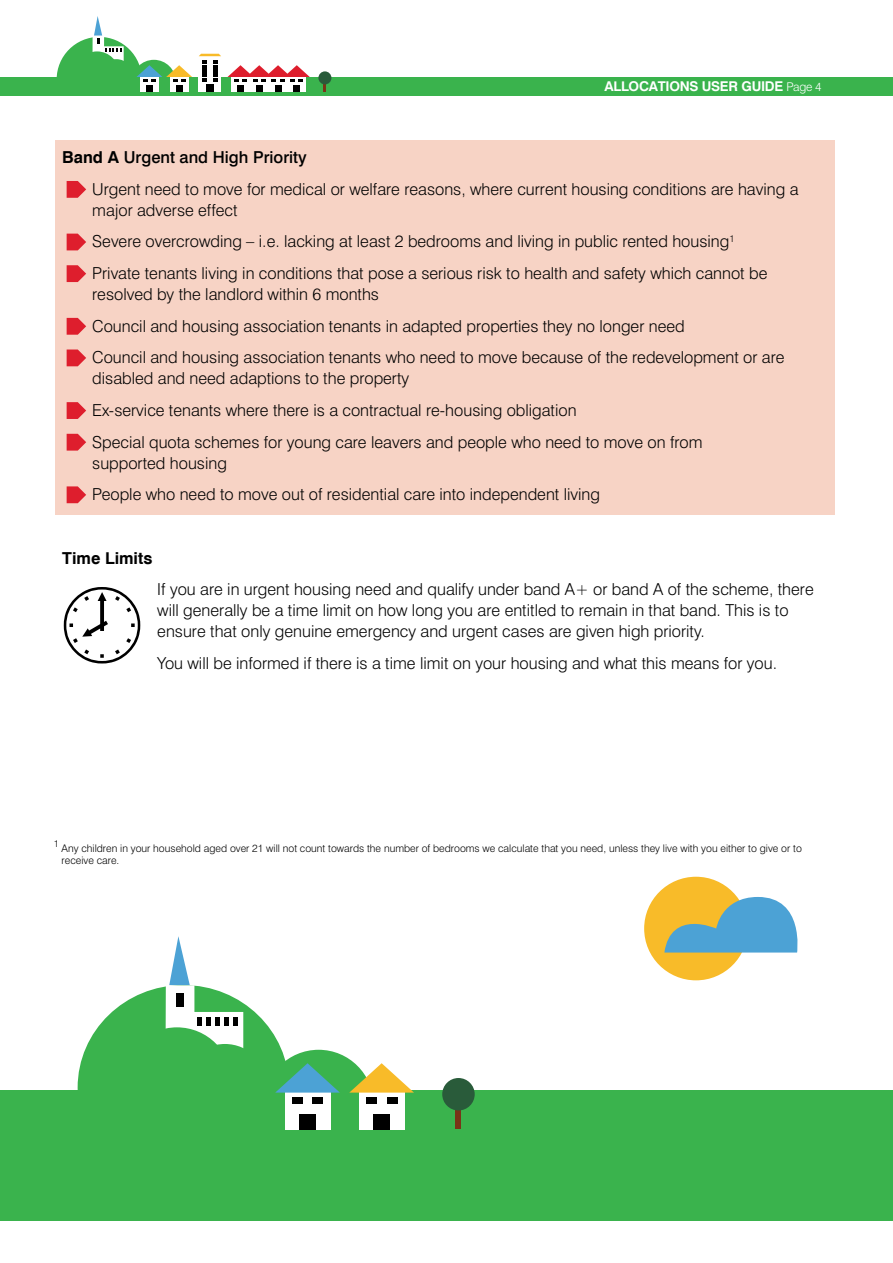
<style>
.page{position:relative;width:893px;height:1263px;background:#fff}
.page>*{position:absolute;margin:0;border:0;box-sizing:border-box;transform-origin:0 0}
.t1{font:300 16.5px/31.7px "Swiss 721 BT";color:#000}
.t2{font:700 16.5px "Swiss 721 BT";color:#000}
.t3{font:700 13.5px "Swiss 721 BT";letter-spacing:-.02em;color:#fff}
.t4{font:300 10.5px/12px "Swiss 721 BT";color:#000}
.t5{font:300 9.6px "Swiss 721 BT";color:#000}
.s1{font-weight:300;font-size:12px}
.s2{font-weight:700}
.s3{font-weight:500}
</style>
<div class="page">
<div style="left:78px;top:985px;width:211px;height:233px;background:#3ab34d;border-radius:104px"></div>
<div style="left:55px;top:140px;width:779px;height:374px;background:#f7d3c5"></div>
<svg style="left:67px;top:181px;width:19px;height:17px"></svg>
<svg style="left:67px;top:234px;width:19px;height:16px"></svg>
<svg style="left:67px;top:265px;width:19px;height:17px"></svg>
<svg style="left:67px;top:318px;width:19px;height:17px"></svg>
<svg style="left:67px;top:349px;width:19px;height:17px"></svg>
<svg style="left:67px;top:402px;width:19px;height:17px"></svg>
<svg style="left:67px;top:434px;width:19px;height:17px"></svg>
<svg style="left:67px;top:486px;width:19px;height:17px"></svg>
<svg style="left:64px;top:587px;width:76px;height:76px"></svg>
<div style="left:0;top:1090px;width:893px;height:130px;background:#3ab34d"></div>
<div style="left:456px;top:1101px;width:5px;height:27px;background:#793417"></div>
<div style="left:442px;top:1078px;width:33px;height:32px;background:#295b3a;border-radius:50%"></div>
<div style="left:644px;top:877px;width:104px;height:103px;background:#f8bb29;border-radius:50%"></div>
<svg style="left:664px;top:897px;width:134px;height:55px"></svg>
<div style="left:264px;top:1050px;width:110px;height:110px;background:#3ab34d;border-radius:50%"></div>
<div style="left:285px;top:1088px;width:45px;height:42px;background:#fff"></div>
<svg style="left:276px;top:1063px;width:63px;height:29px"></svg>
<div style="left:313px;top:1097px;width:10px;height:7px;background:#000"></div>
<div style="left:299px;top:1114px;width:17px;height:16px;background:#000"></div>
<div style="left:292px;top:1097px;width:10px;height:7px;background:#000"></div>
<div style="left:359px;top:1088px;width:45px;height:42px;background:#fff"></div>
<svg style="left:350px;top:1063px;width:63px;height:29px"></svg>
<div style="left:387px;top:1097px;width:10px;height:7px;background:#000"></div>
<div style="left:374px;top:1114px;width:16px;height:16px;background:#000"></div>
<div style="left:366px;top:1097px;width:10px;height:7px;background:#000"></div>
<svg style="left:166px;top:936px;width:77px;height:112px"></svg>
<div style="left:176px;top:993px;width:7px;height:14px;background:#000"></div>
<div style="left:197px;top:1017px;width:5px;height:9px;background:#000"></div>
<div style="left:206px;top:1017px;width:5px;height:9px;background:#000"></div>
<div style="left:215px;top:1017px;width:5px;height:9px;background:#000"></div>
<div style="left:224px;top:1017px;width:5px;height:9px;background:#000"></div>
<div style="left:233px;top:1017px;width:5px;height:9px;background:#000"></div>
<div style="left:122px;top:1027px;width:110px;height:110px;background:#3ab34d;border-radius:50%"></div>
<div style="left:182px;top:1044px;width:86px;height:85px;background:#3ab34d;border-radius:50%"></div>
<div style="left:0;top:77px;width:893px;height:32px;background:#3ab34d"></div>
<svg style="left:324px;top:84px;width:2px;height:8px"></svg>
<div style="left:318px;top:71px;width:13px;height:13px;background:#295b3a;border-radius:50%"></div>
<div style="left:57px;top:37px;width:85px;height:85px;background:#3ab34d;border-radius:50%"></div>
<div style="left:132px;top:60px;width:44px;height:44px;background:#3ab34d;border-radius:50%"></div>
<svg style="left:136px;top:65px;width:56px;height:27px"></svg>
<div style="left:0;top:97px;width:893px;height:30px;background:#fff"></div>
<svg style="left:93px;top:16px;width:31px;height:45px"></svg>
<div style="left:75px;top:51px;width:44px;height:44px;background:#3ab34d;border-radius:50%"></div>
<div style="left:99px;top:59px;width:34px;height:34px;background:#3ab34d;border-radius:50%"></div>
<svg style="left:227px;top:65px;width:83px;height:27px"></svg>
<div style="left:199px;top:56px;width:22px;height:36px;background:#fff"></div>
<div style="left:206px;top:85px;width:8px;height:7px;background:#000"></div>
<svg style="left:199px;top:54px;width:22px;height:28px"></svg>
<p class="t3" style="left:604px;top:78px;width:219px">ALLOCATIONS USER GUIDE <span class="s1">Page 4</span></p>
<p class="t1" style="left:92px;top:141px;width:708px;text-indent:-30px"><span class="s2">Band A</span> <span class="s3">Urgent and High Priority<br></span>Urgent need to move for medical or welfare reasons, where current housing conditions are having a</p>
<p class="t1" style="left:92px;top:194px;width:677px">major adverse effect<br>Severe overcrowding – i.e. lacking at least 2 bedrooms and living in public rented housing<sup>1<br></sup>Private tenants living in conditions that pose a serious risk to health and safety which cannot be</p>
<p class="t1" style="left:92px;top:278px;width:694px">resolved by the landlord within 6 months<br>Council and housing association tenants in adapted properties they no longer need<br>Council and housing association tenants who need to move because of the redevelopment or are</p>
<p class="t1" style="left:92px;top:362px;width:612px">disabled and need adaptions to the property<br>Ex-service tenants where there is a contractual re-housing obligation<br>Special quota schemes for young care leavers and people who need to move on from</p>
<p class="t1" style="left:92px;top:447px;width:509px">supported housing<br>People who need to move out of residential care into independent living</p>
<p class="t2" style="left:62px;top:548px;width:92px">Time Limits</p>
<p class="t1" style="left:157px;top:579px;width:658px;line-height:21px">If you are in urgent housing need and qualify under band A+ or band A of the scheme, there will generally be a time limit on how long you are entitled to remain in that band. This is to ensure that only genuine emergency and urgent cases are given high priority.</p>
<p class="t1" style="left:157px;top:647px;width:621px">You will be informed if there is a time limit on your housing and what this means for you.</p>
<p class="t5" style="left:54px;top:838px;width:7px">1</p>
<p class="t4" style="left:62px;top:843px;width:742px">Any children in your household aged over 21 will not count towards the number of bedrooms we calculate that you need, unless they live with you either to give or to receive care.</p>
</div>
